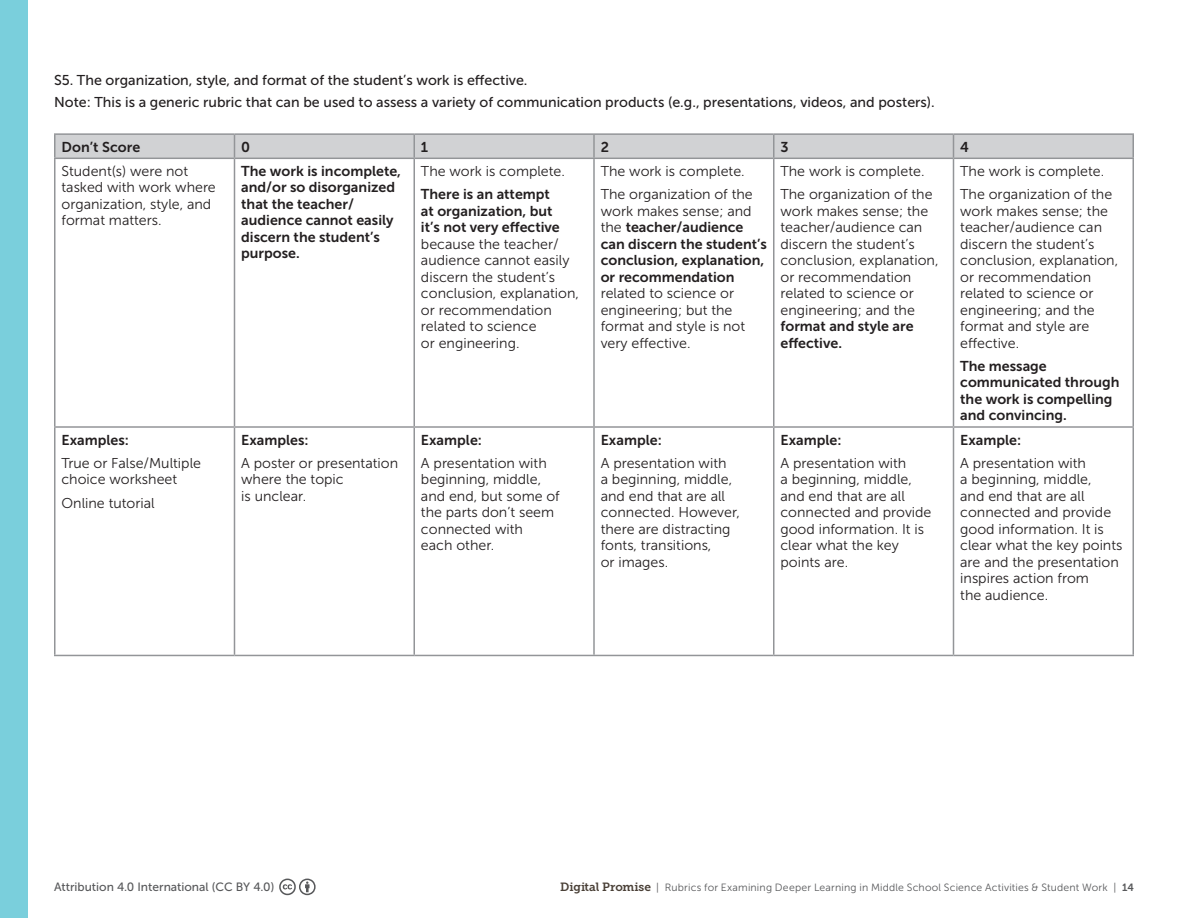
<style>
.page{position:relative;width:1188px;height:918px;background:#fff}
.page>*{position:absolute;margin:0;border:0;box-sizing:border-box;transform-origin:0 0}
.t1{font:14.25px/16.5px "Museo Sans 300";color:#231f20}
.t2{font:14.25px/16.5px "Museo Sans 700";color:#231f20}
.t3{font:14.25px/21.9px "Museo Sans 500";color:#231f20}
.t4{font:12px "Museo Sans 500";color:#57585a}
.t5{font:10.5px "Museo Sans 300";letter-spacing:.015em;color:#57585a}
.s1{font-family:"Museo Sans 300"}
.s2{font-family:"Museo Slab 700";font-size:11.85px;color:#4a4037}
.s3{font-family:"Museo Sans 700"}
</style>
<div class="page">
<div style="left:0;top:0;width:28px;height:918px;background:#7acfdc"></div>
<svg style="left:279px;top:879px;width:37px;height:16px"></svg>
<hr style="left:54px;top:133px;width:180px;height:2px;background:#939598">
<hr style="left:54px;top:135px;width:2px;height:23px;background:#939598">
<hr style="left:234px;top:133px;width:180px;height:2px;background:#939598">
<hr style="left:414px;top:133px;width:180px;height:2px;background:#939598">
<hr style="left:594px;top:133px;width:180px;height:2px;background:#939598">
<hr style="left:774px;top:133px;width:179px;height:2px;background:#939598">
<hr style="left:954px;top:133px;width:180px;height:2px;background:#939598">
<svg style="left:55px;top:134px;width:1077px;height:24px;background:#cdced0"></svg>
<hr style="left:1132px;top:135px;width:2px;height:23px;background:#939598">
<hr style="left:54px;top:158px;width:180px;height:1px;background:#939598">
<hr style="left:54px;top:159px;width:2px;height:267px;background:#939598">
<hr style="left:234px;top:158px;width:180px;height:1px;background:#939598">
<hr style="left:234px;top:159px;width:1px;height:267px;background:#939598">
<hr style="left:414px;top:158px;width:180px;height:1px;background:#939598">
<hr style="left:414px;top:159px;width:1px;height:267px;background:#939598">
<hr style="left:594px;top:158px;width:180px;height:1px;background:#939598">
<hr style="left:593px;top:159px;width:2px;height:267px;background:#939598">
<hr style="left:774px;top:158px;width:179px;height:1px;background:#939598">
<hr style="left:773px;top:159px;width:2px;height:267px;background:#939598">
<hr style="left:954px;top:158px;width:180px;height:1px;background:#939598">
<hr style="left:953px;top:159px;width:1px;height:267px;background:#939598">
<hr style="left:1132px;top:159px;width:2px;height:267px;background:#939598">
<hr style="left:54px;top:426px;width:180px;height:2px;background:#939598">
<hr style="left:54px;top:428px;width:2px;height:227px;background:#939598">
<hr style="left:234px;top:426px;width:180px;height:2px;background:#939598">
<hr style="left:234px;top:428px;width:1px;height:227px;background:#939598">
<hr style="left:414px;top:426px;width:180px;height:2px;background:#939598">
<hr style="left:414px;top:428px;width:1px;height:227px;background:#939598">
<hr style="left:594px;top:426px;width:180px;height:2px;background:#939598">
<hr style="left:593px;top:428px;width:2px;height:227px;background:#939598">
<hr style="left:774px;top:426px;width:179px;height:2px;background:#939598">
<hr style="left:773px;top:428px;width:2px;height:227px;background:#939598">
<hr style="left:954px;top:426px;width:180px;height:2px;background:#939598">
<hr style="left:953px;top:428px;width:1px;height:227px;background:#939598">
<hr style="left:1132px;top:428px;width:2px;height:227px;background:#939598">
<hr style="left:54px;top:655px;width:180px;height:1px;background:#939598">
<hr style="left:234px;top:655px;width:180px;height:1px;background:#939598">
<hr style="left:414px;top:655px;width:180px;height:1px;background:#939598">
<hr style="left:594px;top:655px;width:180px;height:1px;background:#939598">
<hr style="left:774px;top:655px;width:179px;height:1px;background:#939598">
<hr style="left:954px;top:655px;width:180px;height:1px;background:#939598">
<p class="t3" style="left:54px;top:69px;width:882px">S5. The organization, style, and format of the student’s work is effective.<br>Note: This is a generic rubric that can be used to assess a variety of communication products (e.g., presentations, videos, and posters).</p>
<p class="t2" style="left:62px;top:138px;width:80px">Don’t Score</p>
<p class="t2" style="left:241px;top:138px;width:10px">0</p>
<p class="t2" style="left:421px;top:138px;width:9px">1</p>
<p class="t2" style="left:601px;top:138px;width:10px">2</p>
<p class="t2" style="left:780px;top:138px;width:10px">3</p>
<p class="t2" style="left:960px;top:138px;width:10px">4</p>
<p class="t1" style="left:62px;top:163px;width:156px">Student(s) were not tasked with work where organization, style, and format matters.</p>
<p class="t2" style="left:241px;top:163px;width:161px">The work is incomplete, and/or so disorganized that the teacher/ audience cannot easily discern the student’s purpose.</p>
<p class="t1" style="left:421px;top:163px;width:146px">The work is complete.</p>
<p class="t1" style="left:601px;top:159px;width:154px;line-height:23.2px">The work is complete.<br>The organization of the</p>
<p class="t1" style="left:601px;top:202px;width:152px">work makes sense; and</p>
<p class="t2" style="left:601px;top:219px;width:168px"><span class="s1">the</span> teacher/audience can discern the student’s conclusion, explanation, or recommendation</p>
<p class="t1" style="left:601px;top:285px;width:146px">related to science or engineering; but the format and style is not very effective.</p>
<p class="t1" style="left:780px;top:159px;width:154px;line-height:23.2px">The work is complete.<br>The organization of the</p>
<p class="t1" style="left:780px;top:203px;width:159px">work makes sense; the teacher/audience can discern the student’s conclusion, explanation, or recommendation related to science or engineering; and the</p>
<p class="t2" style="left:780px;top:318px;width:135px">format and style are effective.</p>
<p class="t1" style="left:960px;top:159px;width:154px;line-height:23.2px">The work is complete.<br>The organization of the</p>
<p class="t1" style="left:960px;top:203px;width:159px">work makes sense; the teacher/audience can discern the student’s conclusion, explanation, or recommendation related to science or engineering; and the format and style are effective.</p>
<p class="t2" style="left:960px;top:358px;width:161px">The message communicated through the work is compelling and convincing.</p>
<p class="t2" style="left:421px;top:186px;width:140px">There is an attempt at organization, but it’s not very effective</p>
<p class="t1" style="left:421px;top:235px;width:159px">because the teacher/ audience cannot easily discern the student’s conclusion, explanation, or recommendation related to science<br>or engineering.</p>
<p class="t2" style="left:62px;top:431px;width:69px">Examples:</p>
<p class="t1" style="left:62px;top:455px;width:141px">True or False/Multiple choice worksheet</p>
<p class="t1" style="left:62px;top:494px;width:95px">Online tutorial</p>
<p class="t2" style="left:241px;top:431px;width:69px">Examples:</p>
<p class="t1" style="left:241px;top:455px;width:158px">A poster or presentation where the topic<br>is unclear.</p>
<p class="t2" style="left:421px;top:431px;width:63px">Example:</p>
<p class="t1" style="left:421px;top:455px;width:140px">A presentation with beginning, middle, and end, but some of the parts don’t seem connected with<br>each other.</p>
<p class="t2" style="left:601px;top:431px;width:63px">Example:</p>
<p class="t1" style="left:601px;top:455px;width:141px">A presentation with<br>a beginning, middle, and end that are all connected. However, there are distracting fonts, transitions,<br>or images.</p>
<p class="t2" style="left:780px;top:431px;width:63px">Example:</p>
<p class="t1" style="left:780px;top:455px;width:152px">A presentation with<br>a beginning, middle, and end that are all connected and provide good information. It is clear what the key points are.</p>
<p class="t2" style="left:960px;top:431px;width:63px">Example:</p>
<p class="t1" style="left:960px;top:455px;width:164px">A presentation with<br>a beginning, middle,<br>and end that are all connected and provide good information. It is clear what the key points are and the presentation inspires action from<br>the audience.</p>
<p class="t4" style="left:54px;top:880px;width:222px">Attribution 4.0 International (CC BY 4.0)</p>
<p class="t5" style="left:560px;top:882px;width:575px"><span class="s2">Digital Promise</span> | Rubrics for Examining Deeper Learning in Middle School Science Activities &amp; Student Work | <span class="s3">14</span></p>
</div>
